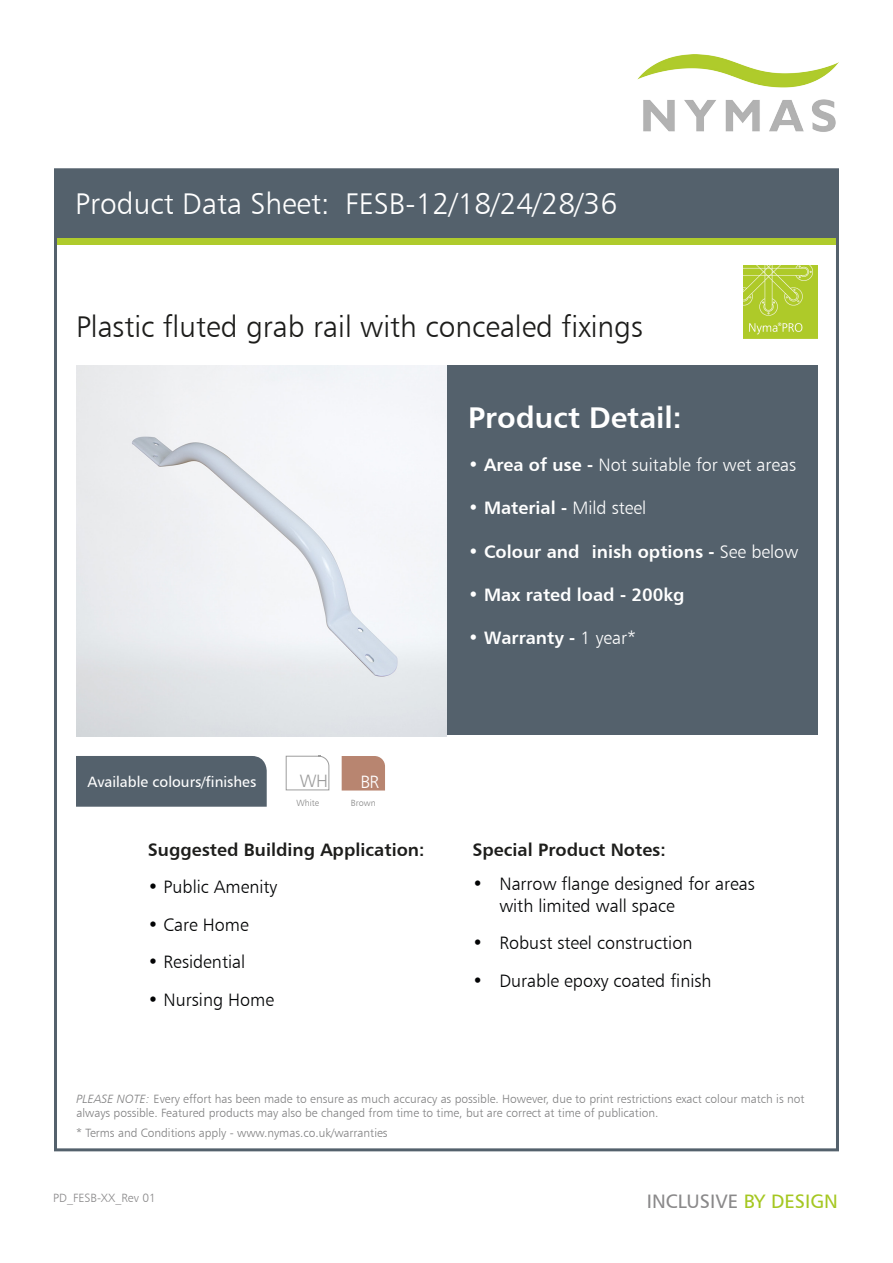
<style>
.page{position:relative;width:893px;height:1263px;background:#fff}
.page>*{position:absolute;margin:0;border:0;box-sizing:border-box;transform-origin:0 0}
.t1{font:30px "Humanist 777 BT Light B";color:#1d1d1b}
.t2{font:30px "Humanist 777 BT Light B";color:#fff}
.t3{font:30px "Humanist 777 BT Bold B";color:#fff}
.t4{font:19.5px "Humanist 777 BT Roman B";color:#8a898a}
.t5{font:18px/21.6px "Humanist 777 BT Light B";color:#020304}
.t6{font:18px "Humanist 777 BT Bold B";color:#fff}
.t7{font:18px "Humanist 777 BT Bold B";color:#1d1d1b}
.t8{font:18px "Humanist 777 BT Light B";color:#fff}
.t9{font:17.85px "Humanist 777 BT Light B";color:#9d9d9d}
.t10{font:17.85px "Humanist 777 BT Light B";color:#fff}
.t11{font:15px "Humanist 777 BT Roman B";color:#fff}
.t12{font:12px/14.4px "Humanist 777 BT Light B";color:#818182}
.t13{font:12px "Humanist 777 BT Light B";color:#8a898a}
.t14{font:9px "Humanist 777 BT Light B";color:#878787}
.s1{font-family:"Humanist 777 BT Bold B"}
.s2{font-family:"Humanist 777 BT Light B"}
.s3{font-family:"Humanist 777 BT Light Italic B"}
.s4{color:#a5c721}
</style>
<div class="page">
<div style="left:54px;top:237px;width:785px;height:8px;background:#afcb2c"></div>
<img style="left:637px;top:54px;width:202px;height:78px">
<div style="left:55px;top:169px;width:783px;height:68px;background:#54616c"></div>
<img style="left:744px;top:265px;width:73px;height:73px">
<img style="left:76px;top:366px;width:370px;height:370px">
<div style="left:447px;top:366px;width:371px;height:369px;background:#54616c"></div>
<div style="left:76px;top:756px;width:191px;height:51px;background:#54616c"></div>
<svg style="left:286px;top:755px;width:44px;height:35px"></svg>
<svg style="left:342px;top:756px;width:43px;height:34px"></svg>
<p class="t2" style="left:75px;top:186px;width:543px">Product Data Sheet: FESB-12/18/24/28/36</p>
<p class="t1" style="left:76px;top:309px;width:568px">Plastic fluted grab rail with concealed fixings</p>
<p class="t3" style="left:468px;top:399px;width:215px">Product Detail:</p>
<p class="t8" style="left:468px;top:454px;width:330px"><span class="s1">• Area of use -</span> Not suitable for wet areas</p>
<p class="t6" style="left:468px;top:497px;width:180px">• Material - <span class="s2">Mild steel</span></p>
<p class="t6" style="left:468px;top:540px;width:332px">• Colour and inish options - <span class="s2">See below</span></p>
<p class="t6" style="left:468px;top:583px;width:218px">• Max rated load - 200kg</p>
<p class="t6" style="left:468px;top:626px;width:170px">• Warranty - <span class="s2">1 year*</span></p>
<p class="t11" style="left:87px;top:772px;width:170px">Available colours/finishes</p>
<p class="t9" style="left:300px;top:770px;width:30px">WH</p>
<p class="t10" style="left:360px;top:770px;width:20px">BR</p>
<p class="t14" style="left:296px;top:798px;width:24px">White</p>
<p class="t14" style="left:351px;top:798px;width:26px">Brown</p>
<p class="t7" style="left:148px;top:838px;width:278px">Suggested Building Application:</p>
<p class="t5" style="left:148px;top:876px;width:131px">• Public Amenity</p>
<p class="t5" style="left:148px;top:913px;width:102px">• Care Home</p>
<p class="t5" style="left:148px;top:951px;width:99px">• Residential</p>
<p class="t5" style="left:148px;top:988px;width:128px">• Nursing Home</p>
<p class="t7" style="left:472px;top:838px;width:195px">Special Product Notes:</p>
<p class="t5" style="left:499px;top:873px;width:257px;text-indent:-27px">• Narrow flange designed for areas with limited wall space</p>
<p class="t5" style="left:472px;top:932px;width:222px">• Robust steel construction</p>
<p class="t5" style="left:472px;top:969px;width:241px">• Durable epoxy coated finish</p>
<p class="t12" style="left:76px;top:1091px;width:729px"><span class="s3">PLEASE NOTE:</span> Every effort has been made to ensure as much accuracy as possible. However, due to print restrictions exact colour match is not always possible. Featured products may also be changed from time to time, but are correct at time of publication.</p>
<p class="t12" style="left:76px;top:1125px;width:313px">* Terms and Conditions apply - www.nymas.co.uk/warranties</p>
<p class="t13" style="left:53px;top:1190px;width:104px">PD_FESB-XX_Rev 01</p>
<p class="t4" style="left:647px;top:1189px;width:193px">INCLUSIVE <span class="s4">BY DESIGN</span></p>
</div>
